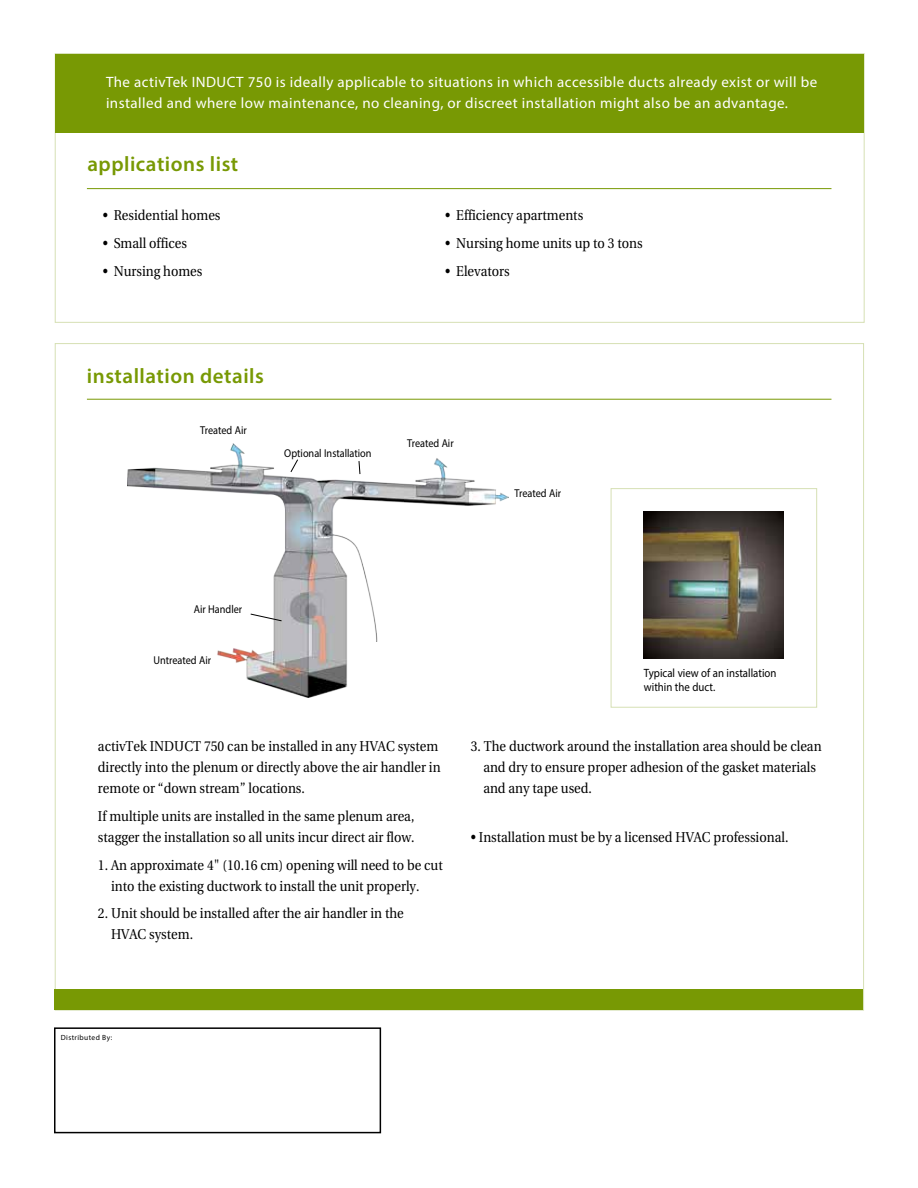
<style>
.page{position:relative;width:918px;height:1188px;background:#fff}
.page>*{position:absolute;margin:0;border:0;box-sizing:border-box;transform-origin:0 0}
.t1{font:600 21px "Myriad Pro";letter-spacing:.025em;color:#789904}
.t2{font:15px/21px "Myriad Pro";letter-spacing:.03em;color:#fff}
.t3{font:14.25px/21px "Utopia";color:#000;scale:.9 1}
.t4{font:12px/13.5px "Myriad Pro";color:#000;scale:.9 1}
.t5{font:11.4px "Myriad Pro";color:#000;scale:.9 1}
.t6{font:7.5px "Myriad Pro";letter-spacing:.05em;color:#000}
</style>
<div class="page">
<div style="left:55px;top:54px;width:809px;height:78px;background:#789904"></div>
<div style="left:54px;top:1027px;width:327px;height:106px;border:2px solid #000"></div>
<div style="left:55px;top:990px;width:808px;height:20px;background:#789904"></div>
<img style="left:128px;top:444px;width:380px;height:254px">
<div style="left:353px;top:642px;width:30px;height:22px;background:#fff"></div>
<hr style="left:87px;top:188px;width:744px;height:1px;background:#789904">
<hr style="left:87px;top:399px;width:744px;height:1px;background:#789904">
<div style="left:611px;top:488px;width:206px;height:220px;border:1px solid #d6e0b4"></div>
<svg style="left:290px;top:459px;width:9px;height:14px"></svg>
<svg style="left:358px;top:460px;width:3px;height:15px"></svg>
<svg style="left:250px;top:613px;width:32px;height:9px"></svg>
<img style="left:644px;top:512px;width:140px;height:146px">
<p class="t2" style="left:106px;top:71px;width:713px">The activTek INDUCT 750 is ideally applicable to situations in which accessible ducts already exist or will be installed and where low maintenance, no cleaning, or discreet installation might also be an advantage.</p>
<h1 class="t1" style="left:87px;top:151px;width:152px">applications list</h1>
<p class="t3" style="left:103px;top:205px;width:133px">• Residential homes</p>
<p class="t3" style="left:103px;top:233px;width:95px">• Small offices</p>
<p class="t3" style="left:103px;top:261px;width:112px">• Nursing homes</p>
<h1 class="t1" style="left:87px;top:363px;width:179px">installation details</h1>
<p class="t5" style="left:200px;top:423px;width:53px">Treated Air</p>
<p class="t5" style="left:284px;top:447px;width:99px">Optional Installation</p>
<p class="t3" style="left:445px;top:205px;width:155px">• Efficiency apartments</p>
<p class="t3" style="left:445px;top:233px;width:221px">• Nursing home units up to 3 tons</p>
<p class="t3" style="left:445px;top:261px;width:73px">• Elevators</p>
<p class="t5" style="left:407px;top:436px;width:53px">Treated Air</p>
<p class="t5" style="left:515px;top:487px;width:53px">Treated Air</p>
<p class="t5" style="left:194px;top:602px;width:55px">Air Handler</p>
<p class="t5" style="left:153px;top:653px;width:66px">Untreated Air</p>
<p class="t4" style="left:644px;top:666px;width:149px">Typical view of an installation within the duct.</p>
<p class="t3" style="left:98px;top:736px;width:382px">activTek INDUCT 750 can be installed in any HVAC system directly into the plenum or directly above the air handler in remote or “down stream” locations.</p>
<p class="t3" style="left:98px;top:806px;width:353px">If multiple units are installed in the same plenum area, stagger the installation so all units incur direct air flow.</p>
<p class="t3" style="left:111px;top:855px;width:370px;text-indent:-13px">1. An approximate 4" (10.16 cm) opening will need to be cut into the existing ductwork to install the unit properly.</p>
<p class="t3" style="left:111px;top:903px;width:327px;text-indent:-13px">2. Unit should be installed after the air handler in the<br>HVAC system.</p>
<p class="t3" style="left:483px;top:736px;width:377px;text-indent:-13px">3. The ductwork around the installation area should be clean and dry to ensure proper adhesion of the gasket materials and any tape used.</p>
<p class="t3" style="left:471px;top:827px;width:354px">• Installation must be by a licensed HVAC professional.</p>
<p class="t6" style="left:61px;top:1033px;width:53px">Distributed By:</p>
</div>
